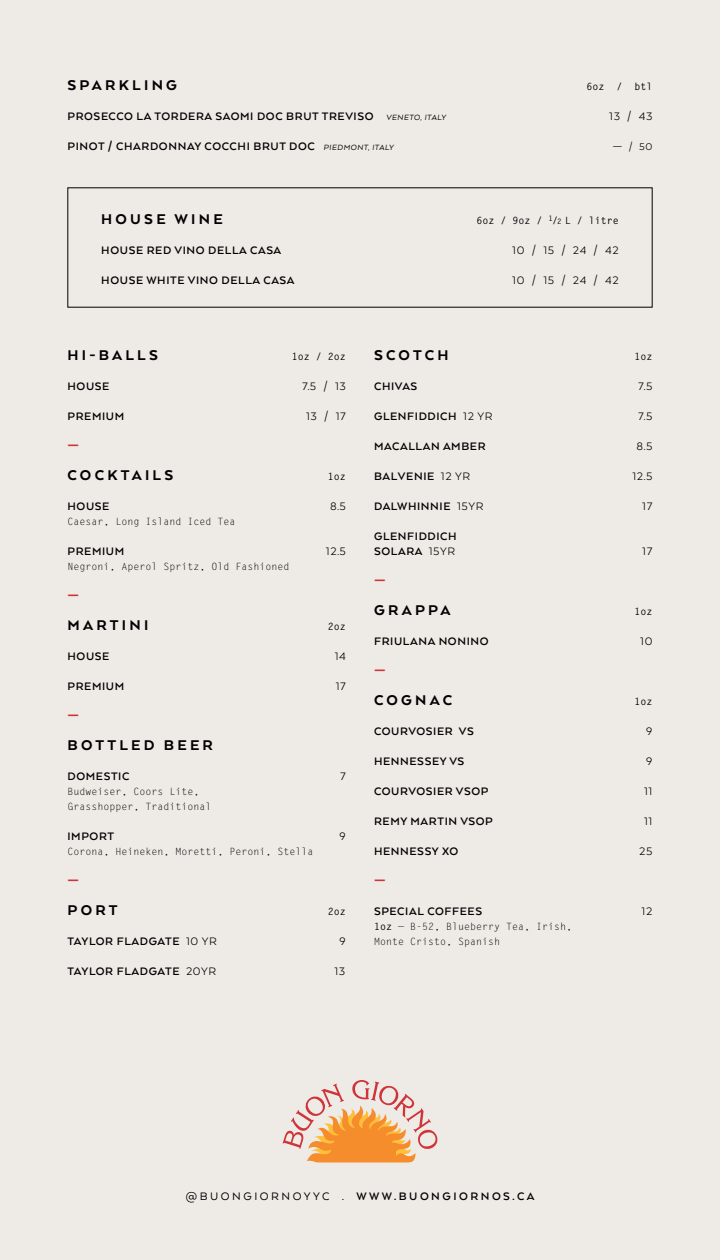
<style>
.page{position:relative;width:720px;height:1260px;background:#eeebe7}
.page>*{position:absolute;margin:0;border:0;box-sizing:border-box;transform-origin:0 0}
.t1{font:800 16.25px "Arquitecta";letter-spacing:.2em;color:#000}
.t2{font:800 16.25px "Arquitecta";color:#ce3438}
.t3{font:700 12.5px/15px "Arquitecta";letter-spacing:.05em;color:#000}
.t4{font:12.5px "Arquitecta";letter-spacing:.05em;color:#000}
.t5{font:700 12.5px "Arquitecta";letter-spacing:.2em;color:#000}
.t6{font:11.25px "Arquitecta";color:#000}
.t7{font:10px/15px "Letter Gothic Std";color:#000}
.t8{font:700 10px "Letter Gothic Std";color:#000}
.s1{font-weight:400;font-style:italic;font-size:8.75px}
.s2{font-family:"Gotham";font-weight:300}
.s3{font-size:7.5px}
.s4{font-weight:400}
.s5{font-weight:700}
</style>
<div class="page">
<svg style="left:283px;top:1080px;width:154px;height:82px"></svg>
<h1 class="t1" style="left:68px;top:75px;width:111px">SPARKLING</h1>
<p class="t8" style="left:587px;top:80px;width:67px">6oz / btl</p>
<p class="t3" style="left:68px;top:108px;width:380px">PROSECCO LA TORDERA SAOMI DOC BRUT TREVISO <span class="s1">VENETO, ITALY</span></p>
<p class="t4" style="left:609px;top:108px;width:45px">13 / 43</p>
<p class="t3" style="left:67px;top:138px;width:328px">PINOT / CHARDONNAY COCCHI BRUT DOC <span class="s1">PIEDMONT, ITALY</span></p>
<p class="t6" style="left:612px;top:140px;width:42px"><span class="s2">—</span> / 50</p>
<h1 class="t1" style="left:101px;top:209px;width:123px">HOUSE WINE</h1>
<p class="t8" style="left:477px;top:214px;width:144px">6oz / 9oz / <sup>1</sup>/<span class="s3">2</span> L / litre</p>
<p class="t3" style="left:101px;top:242px;width:181px">HOUSE RED VINO DELLA CASA</p>
<p class="t4" style="left:512px;top:242px;width:108px">10 / 15 / 24 / 42</p>
<p class="t3" style="left:101px;top:272px;width:195px">HOUSE WHITE VINO DELLA CASA</p>
<p class="t4" style="left:512px;top:272px;width:108px">10 / 15 / 24 / 42</p>
<h1 class="t1" style="left:68px;top:345px;width:92px">HI-BALLS</h1>
<p class="t8" style="left:292px;top:350px;width:55px">1oz / 2oz</p>
<p class="t3" style="left:68px;top:378px;width:43px">HOUSE</p>
<p class="t4" style="left:302px;top:378px;width:45px">7.5 / 13</p>
<p class="t3" style="left:68px;top:408px;width:58px">PREMIUM</p>
<p class="t4" style="left:306px;top:408px;width:41px">13 / 17</p>
<h1 class="t2" style="left:68px;top:435px;width:13px">—</h1>
<h1 class="t1" style="left:68px;top:465px;width:107px">COCKTAILS</h1>
<p class="t8" style="left:328px;top:470px;width:19px">1oz</p>
<p class="t3" style="left:68px;top:498px;width:43px">HOUSE</p>
<p class="t4" style="left:330px;top:498px;width:17px">8.5</p>
<p class="t7" style="left:68px;top:514px;width:170px">Caesar, Long Island Iced Tea</p>
<p class="t3" style="left:68px;top:543px;width:58px">PREMIUM</p>
<p class="t4" style="left:326px;top:543px;width:22px">12.5</p>
<p class="t7" style="left:68px;top:559px;width:224px">Negroni, Aperol Spritz, Old Fashioned</p>
<h1 class="t2" style="left:68px;top:585px;width:13px">—</h1>
<h1 class="t1" style="left:68px;top:615px;width:82px">MARTINI</h1>
<p class="t8" style="left:328px;top:620px;width:19px">2oz</p>
<p class="t3" style="left:68px;top:648px;width:43px">HOUSE</p>
<p class="t4" style="left:335px;top:648px;width:13px">14</p>
<p class="t3" style="left:68px;top:678px;width:58px">PREMIUM</p>
<p class="t4" style="left:336px;top:678px;width:12px">17</p>
<h1 class="t2" style="left:68px;top:705px;width:13px">—</h1>
<h1 class="t1" style="left:68px;top:735px;width:147px">BOTTLED BEER</h1>
<p class="t3" style="left:68px;top:768px;width:63px">DOMESTIC</p>
<p class="t4" style="left:340px;top:768px;width:7px">7</p>
<p class="t7" style="left:68px;top:784px;width:146px">Budweiser, Coors Lite,<br>Grasshopper, Traditional</p>
<p class="t3" style="left:68px;top:828px;width:48px">IMPORT</p>
<p class="t4" style="left:340px;top:828px;width:8px">9</p>
<p class="t7" style="left:68px;top:844px;width:248px">Corona, Heineken, Moretti, Peroni, Stella</p>
<h1 class="t2" style="left:68px;top:870px;width:13px">—</h1>
<h1 class="t1" style="left:68px;top:900px;width:52px">PORT</h1>
<p class="t8" style="left:328px;top:905px;width:19px">2oz</p>
<p class="t3" style="left:68px;top:933px;width:151px">TAYLOR FLADGATE <span class="s4">10 YR</span></p>
<p class="t4" style="left:340px;top:933px;width:8px">9</p>
<p class="t3" style="left:68px;top:963px;width:150px">TAYLOR FLADGATE <span class="s4">20YR</span></p>
<p class="t4" style="left:334px;top:963px;width:12px">13</p>
<h1 class="t1" style="left:374px;top:345px;width:76px">SCOTCH</h1>
<p class="t8" style="left:635px;top:350px;width:19px">1oz</p>
<p class="t3" style="left:374px;top:378px;width:45px">CHIVAS</p>
<p class="t4" style="left:638px;top:378px;width:16px">7.5</p>
<p class="t3" style="left:374px;top:408px;width:120px">GLENFIDDICH <span class="s4">12 YR</span></p>
<p class="t4" style="left:638px;top:408px;width:16px">7.5</p>
<p class="t3" style="left:374px;top:438px;width:113px">MACALLAN AMBER</p>
<p class="t4" style="left:637px;top:438px;width:17px">8.5</p>
<p class="t3" style="left:374px;top:468px;width:98px">BALVENIE <span class="s4">12 YR</span></p>
<p class="t4" style="left:632px;top:468px;width:22px">12.5</p>
<p class="t3" style="left:374px;top:498px;width:111px">DALWHINNIE <span class="s4">15YR</span></p>
<p class="t4" style="left:642px;top:498px;width:12px">17</p>
<p class="t3" style="left:374px;top:528px;width:84px">GLENFIDDICH<br>SOLARA <span class="s4">15YR</span></p>
<p class="t4" style="left:642px;top:543px;width:12px">17</p>
<h1 class="t2" style="left:374px;top:570px;width:13px">—</h1>
<h1 class="t1" style="left:374px;top:600px;width:78px">GRAPPA</h1>
<p class="t8" style="left:635px;top:605px;width:19px">1oz</p>
<p class="t3" style="left:374px;top:633px;width:116px">FRIULANA NONINO</p>
<p class="t4" style="left:640px;top:633px;width:14px">10</p>
<h1 class="t2" style="left:374px;top:660px;width:13px">—</h1>
<h1 class="t1" style="left:374px;top:690px;width:80px">COGNAC</h1>
<p class="t8" style="left:635px;top:695px;width:19px">1oz</p>
<p class="t3" style="left:374px;top:723px;width:101px">COURVOSIER VS</p>
<p class="t4" style="left:646px;top:723px;width:8px">9</p>
<p class="t3" style="left:374px;top:753px;width:92px">HENNESSEY VS</p>
<p class="t4" style="left:646px;top:753px;width:8px">9</p>
<p class="t3" style="left:374px;top:783px;width:116px">COURVOSIER VSOP</p>
<p class="t4" style="left:644px;top:783px;width:10px">11</p>
<p class="t3" style="left:374px;top:813px;width:120px">REMY MARTIN VSOP</p>
<p class="t4" style="left:644px;top:813px;width:10px">11</p>
<p class="t3" style="left:374px;top:843px;width:86px">HENNESSY XO</p>
<p class="t4" style="left:639px;top:843px;width:15px">25</p>
<h1 class="t2" style="left:374px;top:870px;width:13px">—</h1>
<p class="t3" style="left:374px;top:903px;width:110px">SPECIAL COFFEES</p>
<p class="t4" style="left:642px;top:903px;width:12px">12</p>
<p class="t7" style="left:374px;top:919px;width:200px"><span class="s5">1oz</span> — B-52, Blueberry Tea, Irish,<br>Monte Cristo, Spanish</p>
<p class="t5" style="left:186px;top:1188px;width:350px"><span class="s4">@BUONGIORNOYYC .</span> WWW.BUONGIORNOS.CA</p>
</div>
